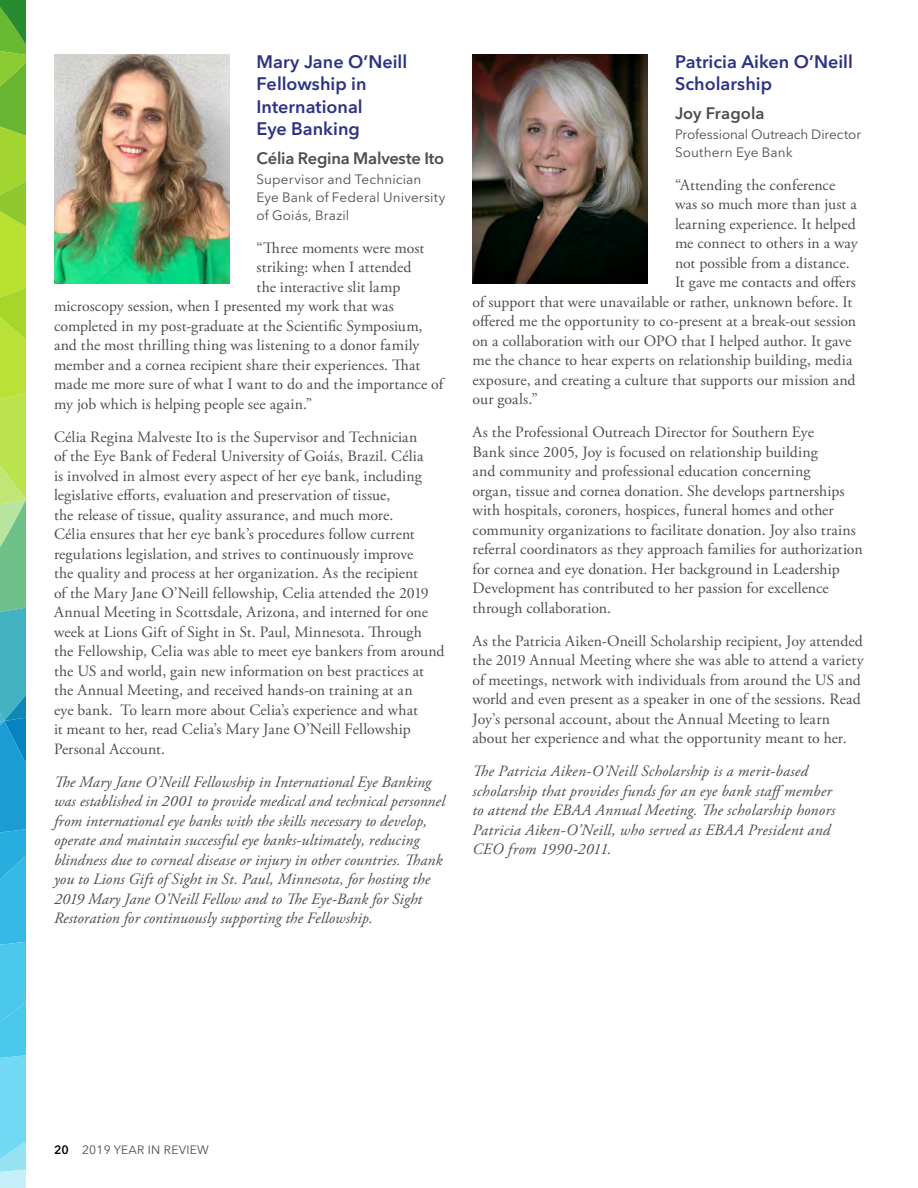
<style>
.page{position:relative;width:918px;height:1188px;background:#fff}
.page>*{position:absolute;margin:0;border:0;box-sizing:border-box;transform-origin:0 0}
.t1{font:600 18px/22.5px "Avenir Next LT Pro";color:#2c3384}
.t2{font:600 16.5px "Avenir Next LT Pro";letter-spacing:-.015em;color:#4d4d4f}
.t3{font:600 16.5px "Avenir Next LT Pro";letter-spacing:.005em;color:#4d4d4f}
.t4{font:15.75px/19.5px "Adobe Garamond Pro";letter-spacing:.005em;color:#4d4d4f}
.t5{font:italic 15.75px/19.5px "Adobe Garamond Pro";letter-spacing:.005em;color:#4d4d4f}
.t6{font:13.5px/18px "Avenir Next LT Pro";letter-spacing:.01em;color:#4d4d4f}
.t7{font:12px "Avenir Next LT Pro";letter-spacing:.02em;color:#4d4d4f}
.s1{font-weight:600;color:#000}
</style>
<div class="page">
<img style="left:54px;top:54px;width:176px;height:230px">
<img style="left:472px;top:54px;width:176px;height:230px">
<svg style="left:0;top:0;width:26px;height:1188px;background:#6fc591"></svg>
<p class="t1" style="left:256px;top:50px;width:152px">Mary Jane O’Neill<br>Fellowship in<br>International<br>Eye Banking</p>
<p class="t2" style="left:256px;top:148px;width:189px">Célia Regina Malveste Ito</p>
<p class="t6" style="left:256px;top:170px;width:191px">Supervisor and Technician<br>Eye Bank of Federal University of Goiás, Brazil</p>
<p class="t4" style="left:256px;top:239px;width:169px">“Three moments were most</p>
<p class="t4" style="left:256px;top:258px;width:157px">striking: when I attended</p>
<p class="t4" style="left:256px;top:278px;width:145px">the interactive slit lamp</p>
<p class="t4" style="left:54px;top:297px;width:341px">microscopy session, when I presented my work that was</p>
<p class="t4" style="left:54px;top:317px;width:370px">completed in my post-graduate at the Scientific Symposium,</p>
<p class="t4" style="left:54px;top:336px;width:367px">and the most thrilling thing was listening to a donor family</p>
<p class="t4" style="left:54px;top:356px;width:368px">member and a cornea recipient share their experiences. That</p>
<p class="t4" style="left:54px;top:375px;width:391px">made me more sure of what I want to do and the importance of</p>
<p class="t4" style="left:54px;top:395px;width:260px">my job which is helping people see again.”</p>
<p class="t4" style="left:54px;top:428px;width:392px">Célia Regina Malveste Ito is the Supervisor and Technician<br>of the Eye Bank of Federal University of Goiás, Brazil. Célia<br>is involved in almost every aspect of her eye bank, including legislative efforts, evaluation and preservation of tissue,<br>the release of tissue, quality assurance, and much more.<br>Célia ensures that her eye bank’s procedures follow current regulations legislation, and strives to continuously improve<br>the quality and process at her organization. As the recipient<br>of the Mary Jane O’Neill fellowship, Celia attended the 2019<br>Annual Meeting in Scottsdale, Arizona, and interned for one week at Lions Gift of Sight in St. Paul, Minnesota. Through the Fellowship, Celia was able to meet eye bankers from around the US and world, gain new information on best practices at the Annual Meeting, and received hands-on training at an<br>eye bank. To learn more about Celia’s experience and what<br>it meant to her, read Celia’s Mary Jane O’Neill Fellowship Personal Account.</p>
<p class="t5" style="left:54px;top:773px;width:393px">The Mary Jane O’Neill Fellowship in International Eye Banking was established in 2001 to provide medical and technical personnel from international eye banks with the skills necessary to develop, operate and maintain successful eye banks-ultimately, reducing blindness due to corneal disease or injury in other countries. Thank you to Lions Gift of Sight in St. Paul, Minnesota, for hosting the 2019 Mary Jane O’Neill Fellow and to The Eye-Bank for Sight Restoration for continuously supporting the Fellowship.</p>
<p class="t1" style="left:675px;top:50px;width:179px">Patricia Aiken O’Neill<br>Scholarship</p>
<p class="t3" style="left:675px;top:103px;width:91px">Joy Fragola</p>
<p class="t6" style="left:675px;top:125px;width:188px">Professional Outreach Director<br>Southern Eye Bank</p>
<p class="t4" style="left:675px;top:176px;width:162px">“Attending the conference</p>
<p class="t4" style="left:675px;top:195px;width:183px">was so much more than just a</p>
<p class="t4" style="left:675px;top:215px;width:182px">learning experience. It helped</p>
<p class="t4" style="left:675px;top:234px;width:184px">me connect to others in a way</p>
<p class="t4" style="left:675px;top:254px;width:176px">not possible from a distance.</p>
<p class="t4" style="left:675px;top:273px;width:182px">It gave me contacts and offers</p>
<p class="t4" style="left:473px;top:293px;width:381px">of support that were unavailable or rather, unknown before. It</p>
<p class="t4" style="left:473px;top:312px;width:385px">offered me the opportunity to co-present at a break-out session</p>
<p class="t4" style="left:473px;top:332px;width:380px">on a collaboration with our OPO that I helped author. It gave</p>
<p class="t4" style="left:473px;top:351px;width:381px">me the chance to hear experts on relationship building, media</p>
<p class="t4" style="left:473px;top:371px;width:385px">exposure, and creating a culture that supports our mission and</p>
<p class="t4" style="left:473px;top:390px;width:67px">our goals.”</p>
<p class="t4" style="left:473px;top:423px;width:392px">As the Professional Outreach Director for Southern Eye<br>Bank since 2005, Joy is focused on relationship building<br>and community and professional education concerning<br>organ, tissue and cornea donation. She develops partnerships with hospitals, coroners, hospices, funeral homes and other community organizations to facilitate donation. Joy also trains referral coordinators as they approach families for authorization for cornea and eye donation. Her background in Leadership Development has contributed to her passion for excellence through collaboration.</p>
<p class="t4" style="left:473px;top:632px;width:393px">As the Patricia Aiken-Oneill Scholarship recipient, Joy attended the 2019 Annual Meeting where she was able to attend a variety of meetings, network with individuals from around the US and world and even present as a speaker in one of the sessions. Read Joy’s personal account, about the Annual Meeting to learn about her experience and what the opportunity meant to her.</p>
<p class="t5" style="left:473px;top:762px;width:364px">The Patricia Aiken-O’Neill Scholarship is a merit-based scholarship that provides funds for an eye bank staffmember to attend the EBAA Annual Meeting. The scholarship honors Patricia Aiken-O’Neill, who served as EBAA President and CEO from 1990-2011.</p>
<p class="t7" style="left:54px;top:1142px;width:156px"><span class="s1">20</span> 2019 YEAR IN REVIEW</p>
</div>
